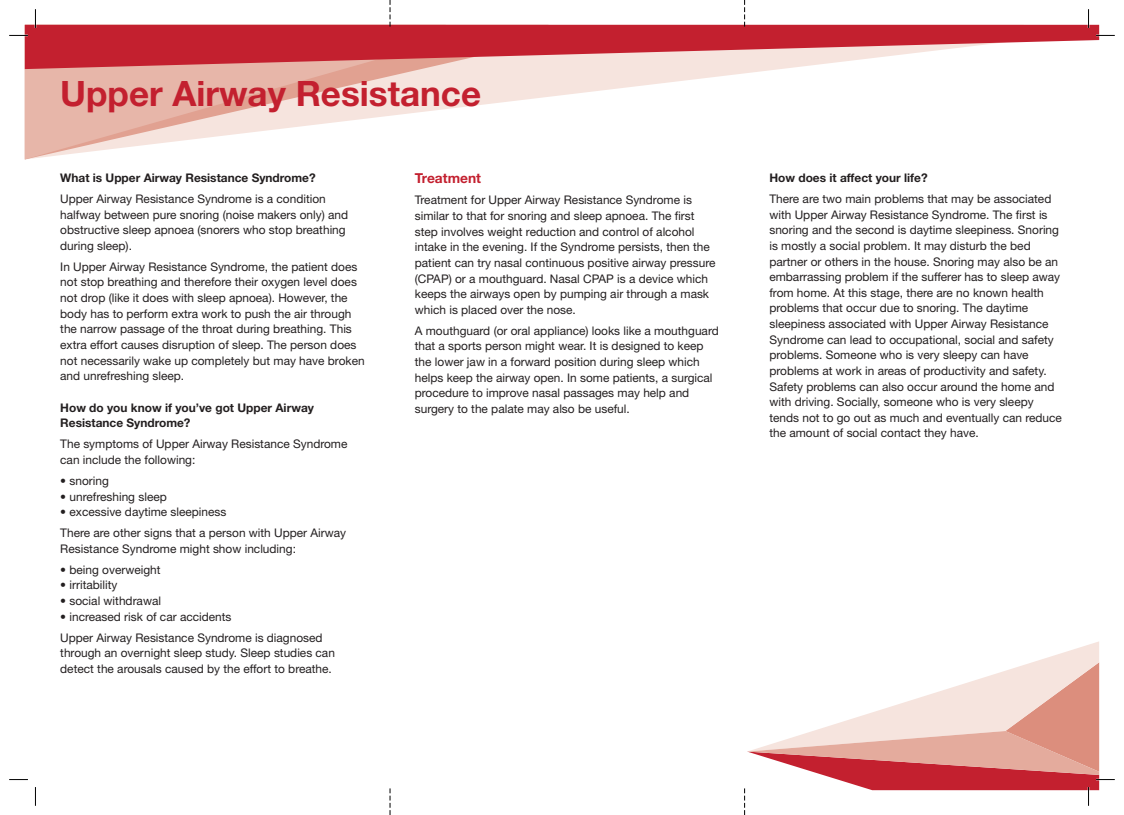
<style>
.page{position:relative;width:1124px;height:815px;background:#fff}
.page>*{position:absolute;margin:0;border:0;box-sizing:border-box;transform-origin:0 0}
.t1{font:700 35px "Helvetica Neue LT Std";color:#c3202f}
.t2{font:700 13.75px "Helvetica Neue LT Std";color:#c3202f}
.Body{font:11.88px/15.6px "Helvetica Neue LT Std";color:#231f20}
.t3{font:700 11.88px "Helvetica Neue LT Std";color:#231f20}
</style>
<div class="page">
<svg style="left:548px;top:69px;width:231px;height:28px"></svg>
<svg style="left:445px;top:69px;width:103px;height:40px;background:#f7e7e2"></svg>
<svg style="left:25px;top:69px;width:420px;height:90px"></svg>
<svg style="left:25px;top:25px;width:1073px;height:44px;background:#d36069"></svg>
<svg style="left:1034px;top:642px;width:64px;height:20px"></svg>
<svg style="left:390px;top:0;width:1px;height:27px"></svg>
<svg style="left:744px;top:0;width:1px;height:27px"></svg>
<svg style="left:390px;top:788px;width:1px;height:27px"></svg>
<svg style="left:9px;top:35px;width:19px;height:1px"></svg>
<svg style="left:1095px;top:35px;width:19px;height:1px"></svg>
<svg style="left:9px;top:779px;width:19px;height:1px"></svg>
<svg style="left:35px;top:9px;width:1px;height:19px"></svg>
<svg style="left:35px;top:787px;width:1px;height:19px"></svg>
<svg style="left:1087px;top:9px;width:2px;height:19px"></svg>
<svg style="left:744px;top:662px;width:370px;height:153px"></svg>
<p class="t1" style="left:60px;top:72px;width:422px">Upper Airway Resistance</p>
<p class="t3" style="left:60px;top:171px;width:257px">What is Upper Airway Resistance Syndrome?</p>
<p class="Body" style="left:60px;top:191px;width:289px">Upper Airway Resistance Syndrome is a condition halfway between pure snoring (noise makers only) and obstructive sleep apnoea (snorers who stop breathing during sleep).</p>
<p class="Body" style="left:60px;top:259px;width:306px">In Upper Airway Resistance Syndrome, the patient does not stop breathing and therefore their oxygen level does not drop (like it does with sleep apnoea). However, the body has to perform extra work to push the air through the narrow passage of the throat during breathing. This extra effort causes disruption of sleep. The person does not necessarily wake up completely but may have broken and unrefreshing sleep.</p>
<p class="t3" style="left:60px;top:400px;width:255px">How do you know if you’ve got Upper Airway</p>
<p class="t3" style="left:60px;top:416px;width:132px">Resistance Syndrome?</p>
<p class="Body" style="left:60px;top:436px;width:289px">The symptoms of Upper Airway Resistance Syndrome can include the following:</p>
<p class="Body" style="left:60px;top:473px;width:50px">• snoring</p>
<p class="Body" style="left:60px;top:488px;width:108px">• unrefreshing sleep</p>
<p class="Body" style="left:60px;top:504px;width:168px">• excessive daytime sleepiness</p>
<p class="Body" style="left:60px;top:525px;width:287px">There are other signs that a person with Upper Airway<br>Resistance Syndrome might show including:</p>
<p class="Body" style="left:60px;top:561px;width:102px">• being overweight</p>
<p class="Body" style="left:60px;top:577px;width:59px">• irritability</p>
<p class="Body" style="left:60px;top:593px;width:102px">• social withdrawal</p>
<p class="Body" style="left:60px;top:608px;width:173px">• increased risk of car accidents</p>
<p class="Body" style="left:60px;top:629px;width:276px">Upper Airway Resistance Syndrome is diagnosed through an overnight sleep study. Sleep studies can detect the arousals caused by the effort to breathe.</p>
<p class="t2" style="left:415px;top:170px;width:68px">Treatment</p>
<p class="Body" style="left:415px;top:192px;width:302px">Treatment for Upper Airway Resistance Syndrome is similar to that for snoring and sleep apnoea. The first step involves weight reduction and control of alcohol intake in the evening. If the Syndrome persists, then the patient can try nasal continuous positive airway pressure (CPAP) or a mouthguard. Nasal CPAP is a device which keeps the airways open by pumping air through a mask which is placed over the nose.</p>
<p class="Body" style="left:415px;top:322px;width:305px">A mouthguard (or oral appliance) looks like a mouthguard that a sports person might wear. It is designed to keep the lower jaw in a forward position during sleep which helps keep the airway open. In some patients, a surgical procedure to improve nasal passages may help and surgery to the palate may also be useful.</p>
<p class="t3" style="left:769px;top:171px;width:160px">How does it affect your life?</p>
<p class="Body" style="left:769px;top:191px;width:294px">There are two main problems that may be associated with Upper Airway Resistance Syndrome. The first is snoring and the second is daytime sleepiness. Snoring is mostly a social problem. It may disturb the bed partner or others in the house. Snoring may also be an embarrassing problem if the sufferer has to sleep away from home. At this stage, there are no known health problems that occur due to snoring. The daytime sleepiness associated with Upper Airway Resistance Syndrome can lead to occupational, social and safety problems. Someone who is very sleepy can have problems at work in areas of productivity and safety.<br>Safety problems can also occur around the home and with driving. Socially, someone who is very sleepy tends not to go out as much and eventually can reduce the amount of social contact they have.</p>
</div>
